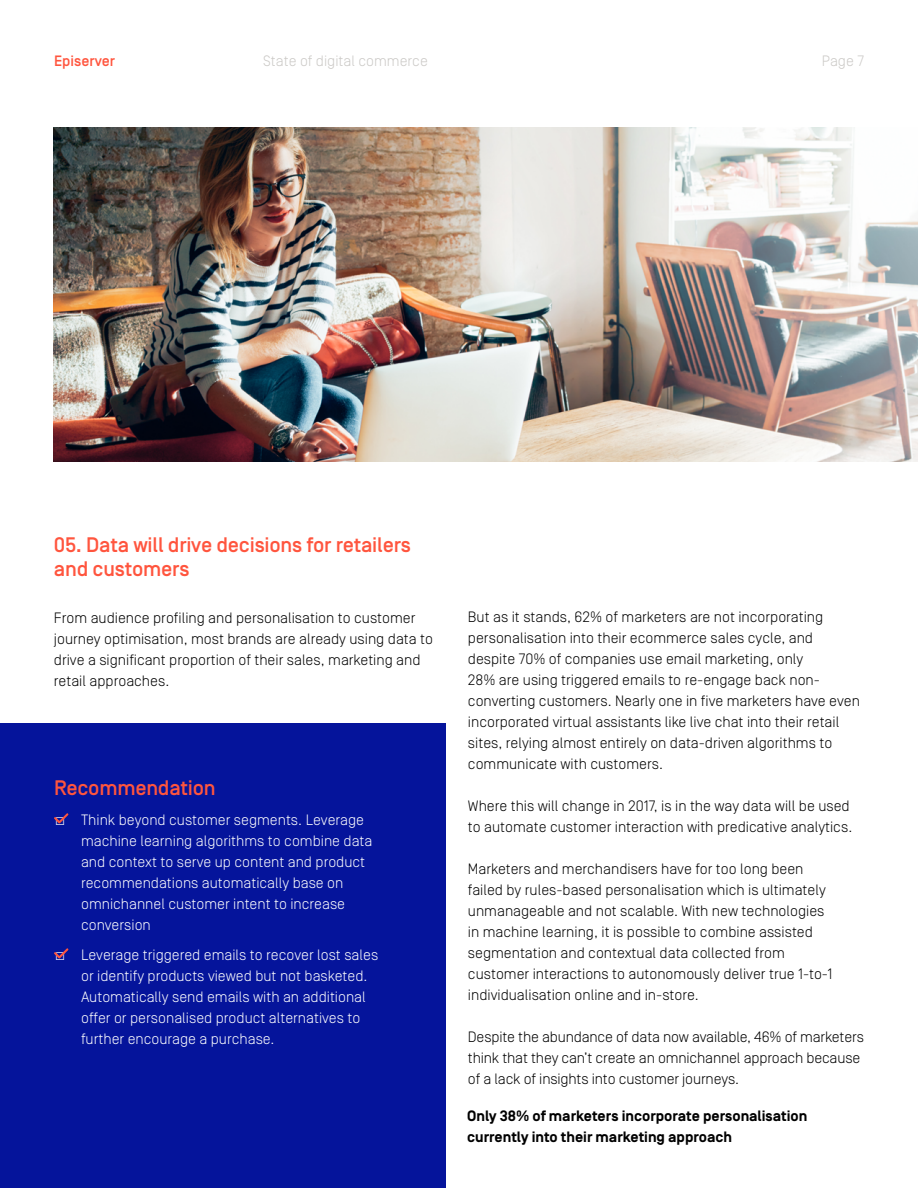
<style>
.page{position:relative;width:918px;height:1188px;background:#fff}
.page>*{position:absolute;margin:0;border:0;box-sizing:border-box;transform-origin:0 0}
.t1{font:500 21px/24px "Simplon Norm";letter-spacing:-.01em;color:#ff553e}
.t2{font:300 15px/21px "Simplon Norm";color:#000}
.t3{font:300 15px/21px "Simplon Norm";color:#fff}
.t4{font:700 15px/21px "Simplon Norm";color:#000}
.t5{font:300 15px "Simplon Norm";color:#cbc9c6}
.t6{font:500 15px "Simplon Norm";color:#ff553e}
</style>
<div class="page">
<img style="left:54px;top:127px;width:864px;height:335px">
<div style="left:0;top:724px;width:446px;height:464px;background:#05149b"></div>
<svg style="left:54px;top:948px;width:15px;height:11px"></svg>
<svg style="left:54px;top:813px;width:15px;height:11px"></svg>
<p class="t6" style="left:54px;top:53px;width:63px">Episerver</p>
<p class="t5" style="left:263px;top:53px;width:166px">State of digital commerce</p>
<p class="t5" style="left:822px;top:53px;width:44px">Page 7</p>
<h1 class="t1" style="left:54px;top:534px;width:359px">05. Data will drive decisions for retailers and customers</h1>
<p class="t2" style="left:54px;top:607px;width:381px">From audience profiling and personalisation to customer journey optimisation, most brands are already using data to drive a significant proportion of their sales, marketing and retail approaches.</p>
<p class="t2" style="left:468px;top:607px;width:393px">But as it stands, 62% of marketers are not incorporating personalisation into their ecommerce sales cycle, and despite 70% of companies use email marketing, only<br>28% are using triggered emails to re-engage back non&shy;converting customers. Nearly one in five marketers have even incorporated virtual assistants like live chat into their retail sites, relying almost entirely on data-driven algorithms to communicate with customers.</p>
<p class="t2" style="left:468px;top:796px;width:386px">Where this will change in 2017, is in the way data will be used to automate customer interaction with predicative analytics.</p>
<p class="t2" style="left:468px;top:859px;width:366px">Marketers and merchandisers have for too long been failed by rules-based personalisation which is ultimately unmanageable and not scalable. With new technologies in machine learning, it is possible to combine assisted segmentation and contextual data collected from customer interactions to autonomously deliver true 1-to-1 individualisation online and in-store.</p>
<p class="t2" style="left:468px;top:1027px;width:398px">Despite the abundance of data now available, 46% of marketers think that they can’t create an omnichannel approach because of a lack of insights into customer journeys.</p>
<p class="t4" style="left:467px;top:1106px;width:342px">Only 38% of marketers incorporate personalisation currently into their marketing approach</p>
<h1 class="t1" style="left:54px;top:776px;width:163px">Recommendation</h1>
<p class="t3" style="left:81px;top:809px;width:293px;text-indent:-27px">□ Think beyond customer segments. Leverage machine learning algorithms to combine data and context to serve up content and product recommendations automatically base on omnichannel customer intent to increase conversion</p>
<p class="t3" style="left:81px;top:944px;width:299px;text-indent:-27px">□ Leverage triggered emails to recover lost sales or identify products viewed but not basketed.<br>Automatically send emails with an additional offer or personalised product alternatives to further encourage a purchase.</p>
</div>
